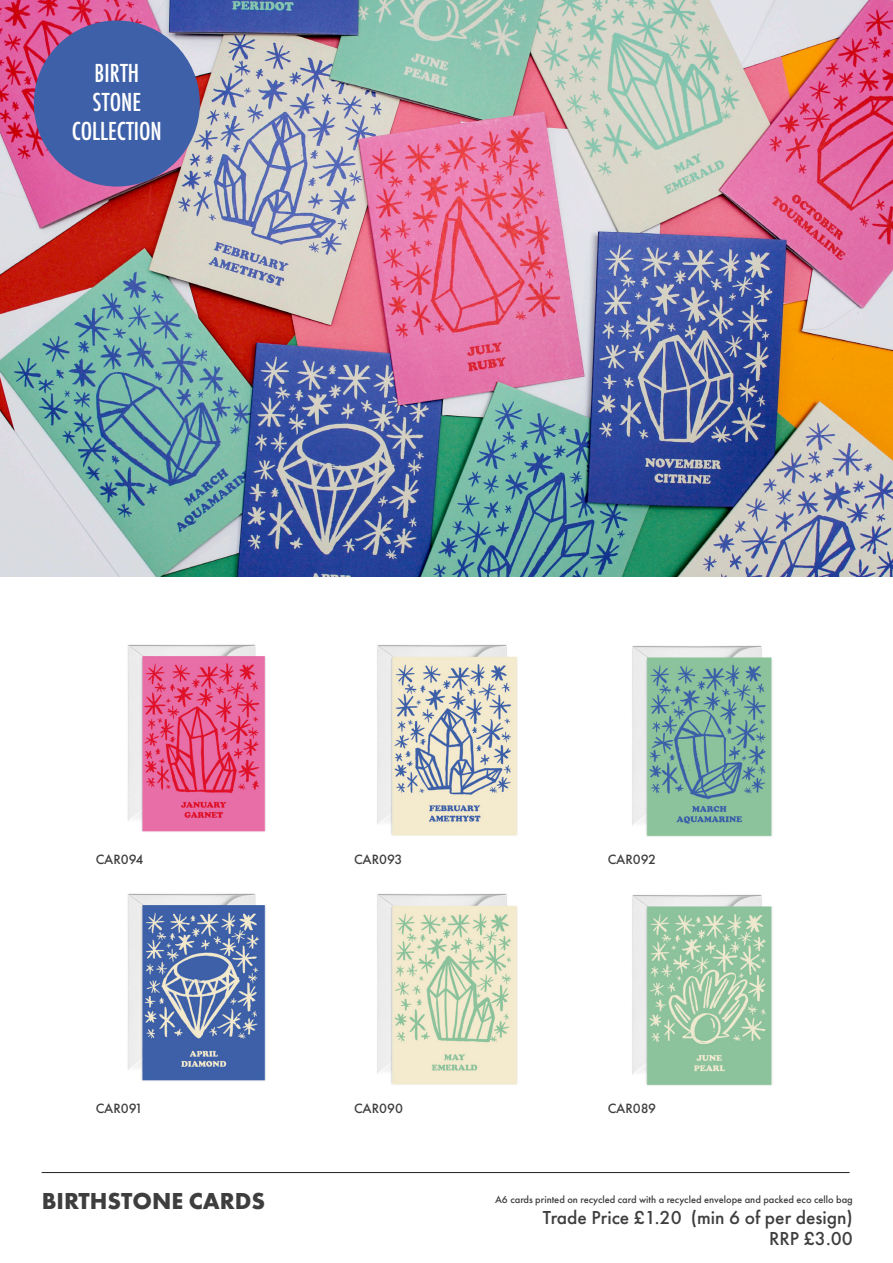
<style>
.page{position:relative;width:893px;height:1263px;background:#fff}
.page>*{position:absolute;margin:0;border:0;box-sizing:border-box;transform-origin:0 0}
.t1{font:500 condensed 24px "Futura";color:#fff}
.t2{font:700 24px "Futura PT";color:#3e3e3f}
.t3{font:500 19.5px "Futura PT";color:#3e3e3f}
.t4{font:500 13.95px "Futura PT";color:#3e3e3f}
.t5{font:500 10.5px "Futura PT";color:#3e3e3f}
</style>
<div class="page">
<img style="left:0;top:0;width:893px;height:576px">
<img style="left:127px;top:644px;width:139px;height:188px">
<img style="left:127px;top:893px;width:139px;height:188px">
<img style="left:377px;top:644px;width:141px;height:192px">
<img style="left:377px;top:893px;width:141px;height:192px">
<img style="left:632px;top:645px;width:141px;height:192px">
<img style="left:632px;top:894px;width:141px;height:192px">
<hr style="left:42px;top:1172px;width:808px;height:1px;background:#231f20">
<div style="left:34px;top:20px;width:166px;height:167px;background:#3e60a8;border-radius:50%"></div>
<p class="t1" style="left:95px;top:58px;width:46px">BIRTH</p>
<p class="t1" style="left:92px;top:87px;width:50px">STONE</p>
<p class="t1" style="left:72px;top:116px;width:92px">COLLECTION</p>
<p class="t4" style="left:96px;top:851px;width:49px">CAR094</p>
<p class="t4" style="left:354px;top:851px;width:50px">CAR093</p>
<p class="t4" style="left:608px;top:851px;width:50px">CAR092</p>
<p class="t4" style="left:96px;top:1100px;width:49px">CAR091</p>
<p class="t2" style="left:42px;top:1186px;width:225px">BIRTHSTONE CARDS</p>
<p class="t4" style="left:354px;top:1100px;width:50px">CAR090</p>
<p class="t4" style="left:608px;top:1100px;width:50px">CAR089</p>
<p class="t5" style="left:495px;top:1193px;width:359px">A6 cards printed on recycled card with a recycled envelope and packed eco cello bag</p>
<p class="t3" style="left:543px;top:1206px;width:311px">Trade Price £1.20 (min 6 of per design)</p>
<p class="t3" style="left:769px;top:1227px;width:85px">RRP £3.00</p>
</div>
